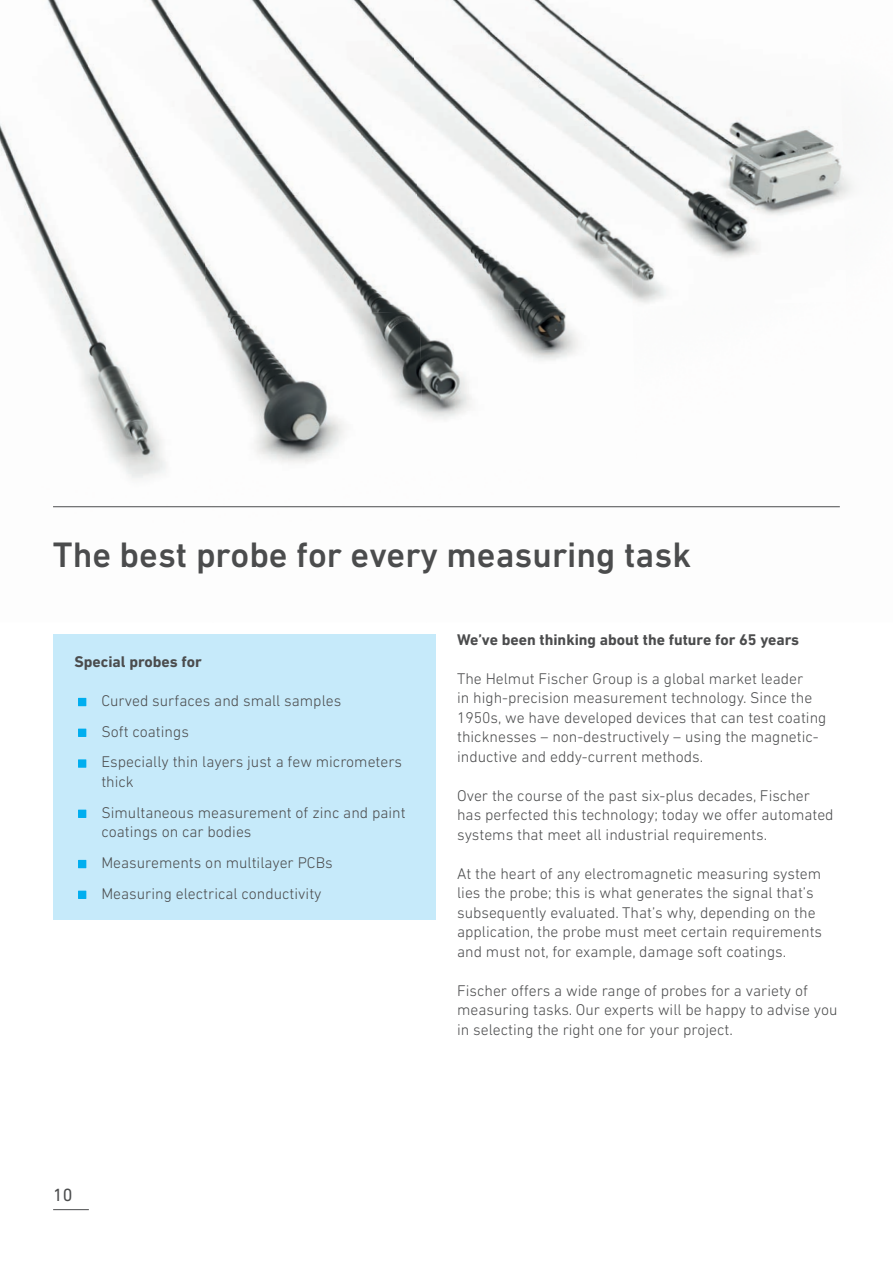
<style>
.page{position:relative;width:893px;height:1263px;background:#fff}
.page>*{position:absolute;margin:0;border:0;box-sizing:border-box;transform-origin:0 0}
.t1{font:700 60px "DIN Next LT Pro";color:#00aeef}
.t2{font:500 36px "DIN Next LT Pro";color:#4b4c4d}
.t3{font:18px "DIN Next LT Pro";color:#4b4c4d}
.t4{font:300 15.75px/19.5px "DIN Next LT Pro";color:#4b4c4d}
.t5{font:700 15.75px "DIN Next LT Pro";color:#4b4c4d}
</style>
<div class="page">
<img style="left:0;top:0;width:199px;height:156px">
<img style="left:199px;top:0;width:214px;height:151px">
<img style="left:413px;top:0;width:213px;height:146px">
<img style="left:626px;top:63px;width:200px;height:83px">
<img style="left:6px;top:156px;width:197px;height:160px">
<img style="left:203px;top:151px;width:213px;height:165px">
<img style="left:416px;top:146px;width:213px;height:161px">
<img style="left:629px;top:142px;width:217px;height:160px">
<img style="left:60px;top:316px;width:106px;height:160px">
<img style="left:206px;top:311px;width:213px;height:152px">
<img style="left:419px;top:307px;width:160px;height:113px">
<div style="left:53px;top:634px;width:383px;height:286px;background:#c6eafa"></div>
<hr style="left:53px;top:506px;width:787px;height:1px;background:#4b4c4d">
<hr style="left:53px;top:1209px;width:36px;height:1px;background:#4b4c4d">
<h2 class="t2" style="left:53px;top:534px;width:640px">The best probe for every measuring task</h2>
<p class="t5" style="left:74px;top:653px;width:129px">Special probes for</p>
<h1 class="t1" style="left:74px;top:662px;width:17px">∙</h1>
<p class="t4" style="left:101px;top:691px;width:241px">Curved surfaces and small samples</p>
<h1 class="t1" style="left:74px;top:693px;width:17px">∙</h1>
<p class="t4" style="left:101px;top:721px;width:89px">Soft coatings</p>
<h1 class="t1" style="left:74px;top:724px;width:17px">∙</h1>
<p class="t4" style="left:101px;top:752px;width:302px">Especially thin layers just a few micrometers thick</p>
<h1 class="t1" style="left:74px;top:774px;width:17px">∙</h1>
<p class="t4" style="left:101px;top:802px;width:306px">Simultaneous measurement of zinc and paint coatings on car bodies</p>
<h1 class="t1" style="left:74px;top:824px;width:17px">∙</h1>
<p class="t4" style="left:101px;top:853px;width:233px">Measurements on multilayer PCBs</p>
<h1 class="t1" style="left:74px;top:855px;width:17px">∙</h1>
<p class="t4" style="left:101px;top:883px;width:222px">Measuring electrical conductivity</p>
<p class="t5" style="left:457px;top:630px;width:344px">We’ve been thinking about the future for 65 years</p>
<p class="t4" style="left:457px;top:669px;width:371px">The Helmut Fischer Group is a global market leader<br>in high-precision measurement technology. Since the 1950s, we have developed devices that can test coating thicknesses – non-destructively – using the magnetic&shy;inductive and eddy-current methods.</p>
<p class="t4" style="left:457px;top:786px;width:378px">Over the course of the past six-plus decades, Fischer has perfected this technology; today we offer automated systems that meet all industrial requirements.</p>
<p class="t4" style="left:457px;top:864px;width:367px">At the heart of any electromagnetic measuring system lies the probe; this is what generates the signal that’s subsequently evaluated. That’s why, depending on the application, the probe must meet certain requirements and must not, for example, damage soft coatings.</p>
<p class="t4" style="left:457px;top:981px;width:382px">Fischer offers a wide range of probes for a variety of measuring tasks. Our experts will be happy to advise you in selecting the right one for your project.</p>
<p class="t3" style="left:53px;top:1184px;width:21px">10</p>
</div>
